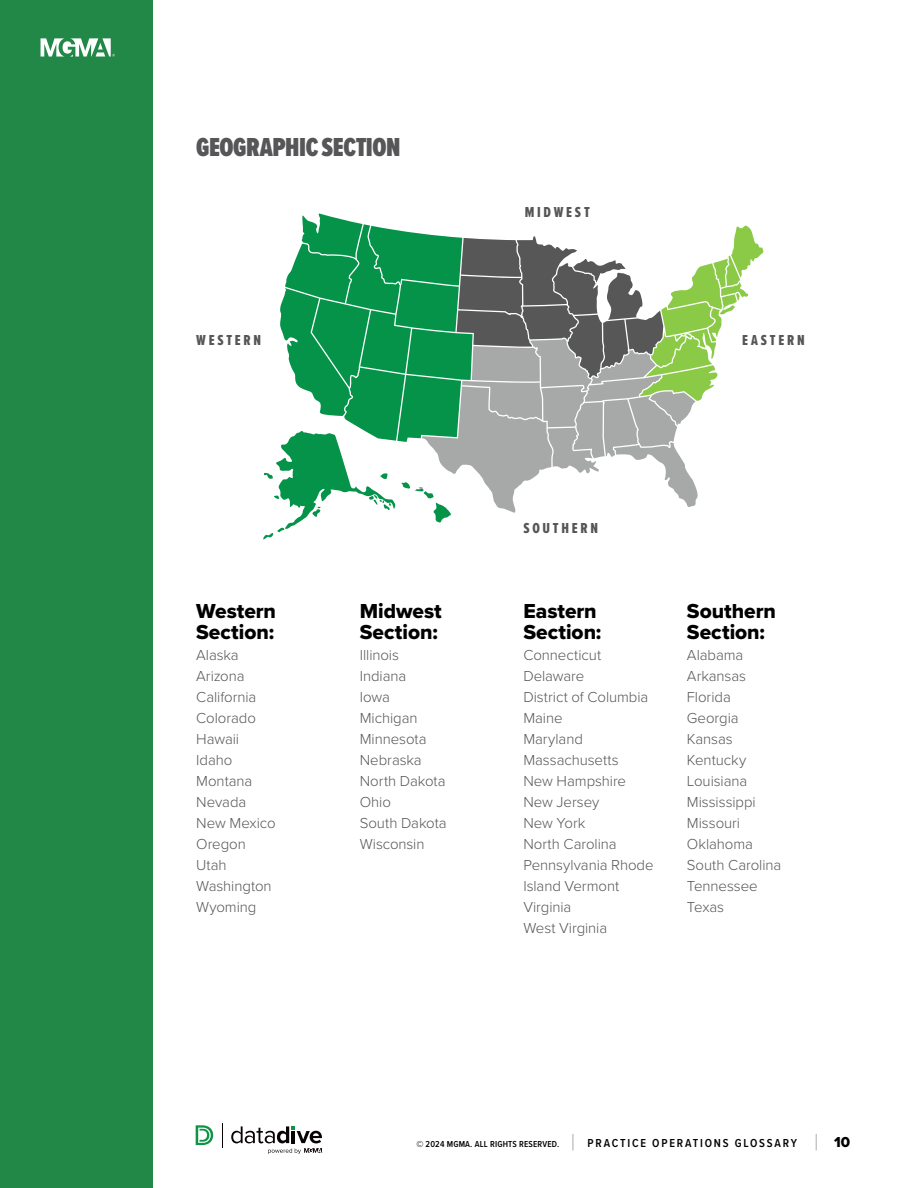
<style>
.page{position:relative;width:918px;height:1188px;background:#fff}
.page>*{position:absolute;margin:0;border:0;box-sizing:border-box;transform-origin:0 0}
.t1{font:900 27px "Proxima Nova Ex Cn";letter-spacing:-.015em;color:#565659}
.t2{font:21px/21px "Proxima Nova Extrabld";color:#000}
.t3{font:300 15px/21px "Proxima Nova";letter-spacing:-.005em;color:#565659}
.t4{font:15px "Proxima Nova Ex Cn Extrabld";letter-spacing:.185em;color:#565659}
.t5{font:600 9px "Proxima Nova Cond";letter-spacing:.02em;color:#000}
.s1{font-family:"Proxima Nova";font-weight:500;font-size:23.4px;color:#ababab}
.s2{font-size:12px}
.s3{font-family:"Proxima Nova Extrabld";font-weight:400;font-size:15px}
</style>
<div class="page">
<div style="left:0;top:0;width:153px;height:1188px;background:#228848"></div>
<svg style="left:41px;top:38px;width:74px;height:19px"></svg>
<svg style="left:196px;top:1125px;width:17px;height:20px"></svg>
<svg style="left:231px;top:1126px;width:92px;height:28px"></svg>
<svg style="left:222px;top:1124px;width:1px;height:24px"></svg>
<svg style="left:263px;top:213px;width:501px;height:327px"></svg>
<h1 class="t1" style="left:196px;top:128px;width:206px">GEOGRAPHIC SECTION</h1>
<p class="t4" style="left:196px;top:329px;width:67px">WESTERN</p>
<h2 class="t2" style="left:196px;top:600px;width:81px">Western<br>Section:</h2>
<p class="t3" style="left:196px;top:644px;width:81px">Alaska<br>Arizona<br>California<br>Colorado<br>Hawaii<br>Idaho<br>Montana<br>Nevada<br>New Mexico<br>Oregon<br>Utah<br>Washington<br>Wyoming</p>
<h2 class="t2" style="left:360px;top:600px;width:83px">Midwest<br>Section:</h2>
<p class="t3" style="left:360px;top:644px;width:88px">Illinois<br>Indiana<br>Iowa<br>Michigan<br>Minnesota<br>Nebraska<br>North Dakota<br>Ohio<br>South Dakota<br>Wisconsin</p>
<p class="t4" style="left:525px;top:201px;width:67px">MIDWEST</p>
<p class="t4" style="left:742px;top:329px;width:64px">EASTERN</p>
<p class="t4" style="left:523px;top:517px;width:76px">SOUTHERN</p>
<h2 class="t2" style="left:523px;top:600px;width:80px">Eastern<br>Section:</h2>
<p class="t3" style="left:523px;top:644px;width:132px">Connecticut<br>Delaware<br>District of Columbia<br>Maine<br>Maryland<br>Massachusetts<br>New Hampshire<br>New Jersey<br>New York<br>North Carolina<br>Pennsylvania Rhode<br>Island Vermont<br>Virginia<br>West Virginia</p>
<h2 class="t2" style="left:687px;top:600px;width:91px">Southern<br>Section:</h2>
<p class="t3" style="left:687px;top:644px;width:96px">Alabama<br>Arkansas<br>Florida<br>Georgia<br>Kansas<br>Kentucky<br>Louisiana<br>Mississippi<br>Missouri<br>Oklahoma<br>South Carolina<br>Tennessee<br>Texas</p>
<p class="t5" style="left:416px;top:1138px;width:435px">© 2024 MGMA. ALL RIGHTS RESERVED. <span class="s1">|</span> <span class="s2">PRACTICE OPERATIONS GLOSSARY</span> <span class="s1">|</span> <span class="s3">10</span></p>
</div>
